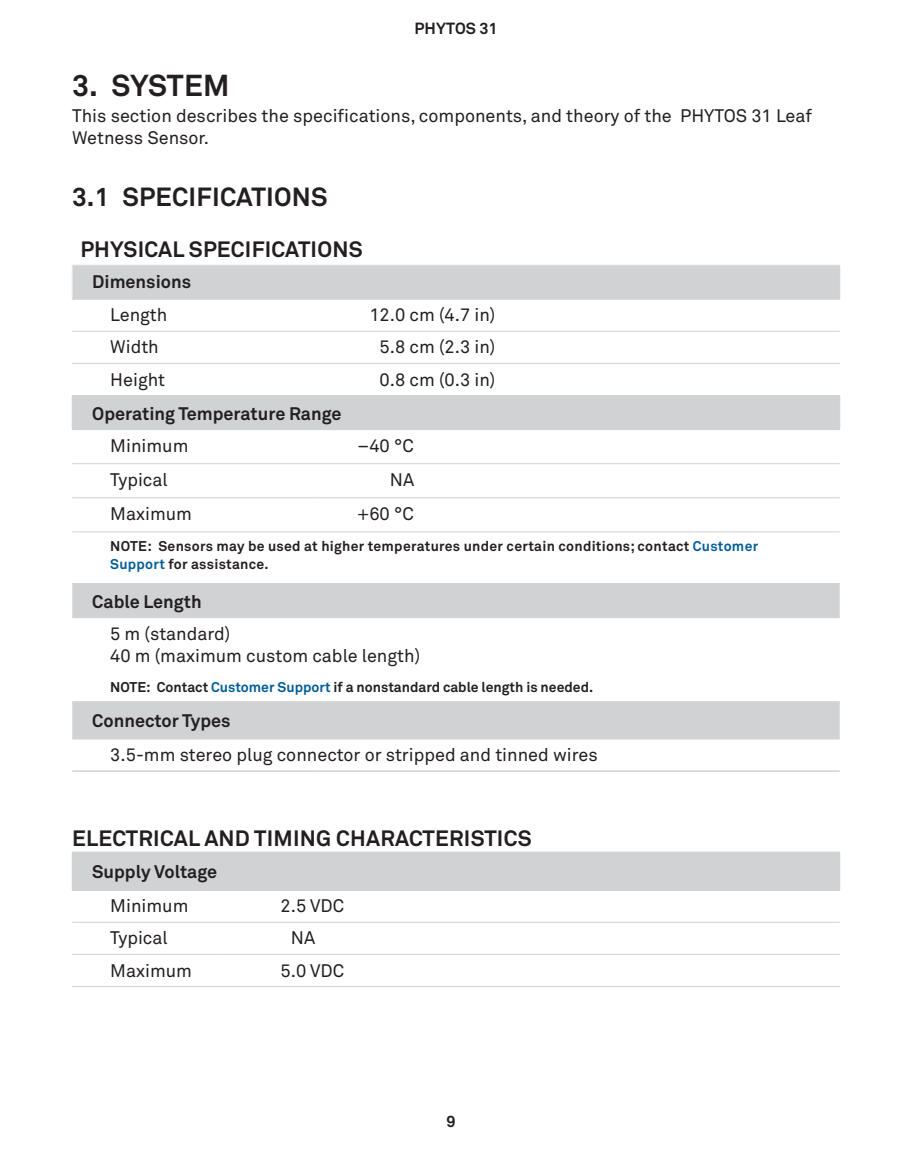
<style>
.page{position:relative;width:900px;height:1152px;background:#fff}
.page>*{position:absolute;margin:0;border:0;box-sizing:border-box;transform-origin:0 0}
.t1{font:700 30px "Akkurat Pro";letter-spacing:-.01em;color:#231f20}
.t2{font:700 26px "Akkurat Pro";letter-spacing:.01em;color:#231f20}
.SpecHead1{font:700 22px "Akkurat Pro";letter-spacing:.01em;color:#231f20}
.SpecTxt1ColLeft{font:18px/22px "Akkurat Pro";color:#231f20}
.BodyTxtFirst{font:18px/22px "Akkurat Pro";color:#231f20}
.SpecHead2{font:700 18px "Akkurat Pro";color:#231f20}
.SpecTxt1ColRightDeci{font:18px "Akkurat Pro";color:#231f20}
.t3{font:700 16px "Akkurat Pro";letter-spacing:.01em;color:#231f20}
.SpecTableNote{font:700 14px/18px "Akkurat Pro";letter-spacing:.02em;color:#231f20}
.SpecTableNote-2{font:700 14px "Akkurat Pro";color:#231f20}
.s1{color:#005d99}
</style>
<div class="page">
<svg style="left:72px;top:266px;width:768px;height:473px"></svg>
<hr style="left:839px;top:265px;width:1px;height:34px;background:#d1d2d4">
<hr style="left:839px;top:396px;width:1px;height:33px;background:#d1d2d4">
<hr style="left:72px;top:583px;width:248px;height:1px;background:#d1d2d4">
<hr style="left:320px;top:583px;width:520px;height:1px;background:#d1d2d4">
<hr style="left:72px;top:770px;width:248px;height:2px;background:#d1d2d4">
<hr style="left:320px;top:770px;width:520px;height:2px;background:#d1d2d4">
<hr style="left:72px;top:395px;width:248px;height:1px;background:#d1d2d4">
<hr style="left:320px;top:395px;width:520px;height:1px;background:#d1d2d4">
<hr style="left:72px;top:429px;width:248px;height:1px;background:#d1d2d4">
<hr style="left:320px;top:429px;width:520px;height:1px;background:#d1d2d4">
<hr style="left:320px;top:331px;width:520px;height:1px;background:#d1d2d4">
<hr style="left:320px;top:363px;width:520px;height:1px;background:#d1d2d4">
<hr style="left:72px;top:331px;width:248px;height:1px;background:#d1d2d4">
<hr style="left:72px;top:363px;width:248px;height:1px;background:#d1d2d4">
<hr style="left:72px;top:396px;width:1px;height:33px;background:#d1d2d4">
<hr style="left:72px;top:463px;width:248px;height:1px;background:#d1d2d4">
<hr style="left:320px;top:463px;width:520px;height:1px;background:#d1d2d4">
<hr style="left:72px;top:497px;width:248px;height:1px;background:#d1d2d4">
<hr style="left:320px;top:497px;width:520px;height:1px;background:#d1d2d4">
<hr style="left:72px;top:532px;width:248px;height:1px;background:#d1d2d4">
<hr style="left:320px;top:532px;width:520px;height:1px;background:#d1d2d4">
<hr style="left:72px;top:265px;width:248px;height:1px;background:#dcdddf">
<hr style="left:320px;top:265px;width:520px;height:1px;background:#dcdddf">
<hr style="left:72px;top:265px;width:1px;height:34px;background:#e6e7e9">
<hr style="left:72px;top:299px;width:248px;height:1px;background:#d1d2d4">
<hr style="left:320px;top:299px;width:520px;height:1px;background:#d1d2d4">
<hr style="left:72px;top:617px;width:248px;height:1px;background:#d1d2d4">
<hr style="left:320px;top:617px;width:520px;height:1px;background:#d1d2d4">
<hr style="left:72px;top:701px;width:248px;height:1px;background:#d1d2d4">
<hr style="left:320px;top:701px;width:520px;height:1px;background:#d1d2d4">
<hr style="left:72px;top:739px;width:248px;height:1px;background:#d1d2d4">
<hr style="left:320px;top:739px;width:520px;height:1px;background:#d1d2d4">
<div style="left:72px;top:852px;width:768px;height:38px;background:#d1d2d4"></div>
<hr style="left:72px;top:986px;width:149px;height:1px;background:#d1d2d4">
<hr style="left:221px;top:986px;width:619px;height:1px;background:#d1d2d4">
<hr style="left:72px;top:922px;width:149px;height:1px;background:#d1d2d4">
<hr style="left:221px;top:922px;width:619px;height:1px;background:#d1d2d4">
<hr style="left:72px;top:954px;width:149px;height:1px;background:#d1d2d4">
<hr style="left:221px;top:954px;width:619px;height:1px;background:#d1d2d4">
<hr style="left:72px;top:890px;width:149px;height:1px;background:#d1d2d4">
<hr style="left:221px;top:890px;width:619px;height:1px;background:#d1d2d4">
<p class="t3" style="left:414px;top:18px;width:85px">PHYTOS 31</p>
<p class="t1" style="left:72px;top:67px;width:159px">3. SYSTEM</p>
<p class="BodyTxtFirst" style="left:72px;top:105px;width:742px">This section describes the specifications, components, and theory of the PHYTOS 31 Leaf<br>Wetness Sensor.</p>
<p class="t2" style="left:72px;top:181px;width:257px">3.1 SPECIFICATIONS</p>
<p class="SpecHead1" style="left:80px;top:236px;width:284px">PHYSICAL SPECIFICATIONS</p>
<p class="SpecHead2" style="left:92px;top:271px;width:100px">Dimensions</p>
<p class="SpecTxt1ColLeft" style="left:110px;top:304px;width:59px">Length</p>
<p class="SpecTxt1ColRightDeci" style="left:369px;top:305px;width:128px">12.0 cm (4.7 in)</p>
<p class="SpecTxt1ColLeft" style="left:110px;top:336px;width:50px">Width</p>
<p class="SpecTxt1ColRightDeci" style="left:380px;top:337px;width:117px">5.8 cm (2.3 in)</p>
<p class="SpecTxt1ColLeft" style="left:110px;top:368px;width:56px">Height</p>
<p class="SpecTxt1ColRightDeci" style="left:380px;top:369px;width:117px">0.8 cm (0.3 in)</p>
<p class="SpecHead2" style="left:92px;top:402px;width:251px">Operating Temperature Range</p>
<p class="SpecTxt1ColLeft" style="left:110px;top:434px;width:80px">Minimum</p>
<p class="SpecTxt1ColRightDeci" style="left:358px;top:435px;width:58px">–40 °C</p>
<p class="SpecTxt1ColLeft" style="left:110px;top:469px;width:59px">Typical</p>
<p class="SpecTxt1ColRightDeci" style="left:390px;top:469px;width:26px">NA</p>
<p class="SpecTxt1ColLeft" style="left:110px;top:503px;width:83px">Maximum</p>
<p class="SpecTxt1ColRightDeci" style="left:357px;top:503px;width:58px">+60 °C</p>
<p class="SpecTableNote" style="left:110px;top:537px;width:650px">NOTE: Sensors may be used at higher temperatures under certain conditions; contact <span class="s1">Customer<br>Support</span> for assistance.</p>
<p class="SpecHead2" style="left:92px;top:590px;width:111px">Cable Length</p>
<p class="SpecTxt1ColLeft" style="left:110px;top:623px;width:311px">5 m (standard)<br>40 m (maximum custom cable length)</p>
<p class="SpecTableNote-2" style="left:110px;top:678px;width:485px">NOTE: Contact <span class="s1">Customer Support</span> if a nonstandard cable length is needed.</p>
<p class="SpecHead2" style="left:92px;top:710px;width:140px">Connector Types</p>
<p class="SpecTxt1ColLeft" style="left:110px;top:744px;width:489px">3.5-mm stereo plug connector or stripped and tinned wires</p>
<p class="SpecHead1" style="left:72px;top:825px;width:461px">ELECTRICAL AND TIMING CHARACTERISTICS</p>
<p class="SpecHead2" style="left:92px;top:861px;width:126px">Supply Voltage</p>
<p class="SpecTxt1ColLeft" style="left:110px;top:895px;width:80px">Minimum</p>
<p class="SpecTxt1ColRightDeci" style="left:281px;top:896px;width:65px">2.5 VDC</p>
<p class="SpecTxt1ColLeft" style="left:110px;top:927px;width:59px">Typical</p>
<p class="SpecTxt1ColRightDeci" style="left:291px;top:928px;width:26px">NA</p>
<p class="SpecTxt1ColLeft" style="left:110px;top:959px;width:83px">Maximum</p>
<p class="SpecTxt1ColRightDeci" style="left:281px;top:960px;width:65px">5.0 VDC</p>
<p class="t3" style="left:446px;top:1111px;width:11px">9</p>
</div>
